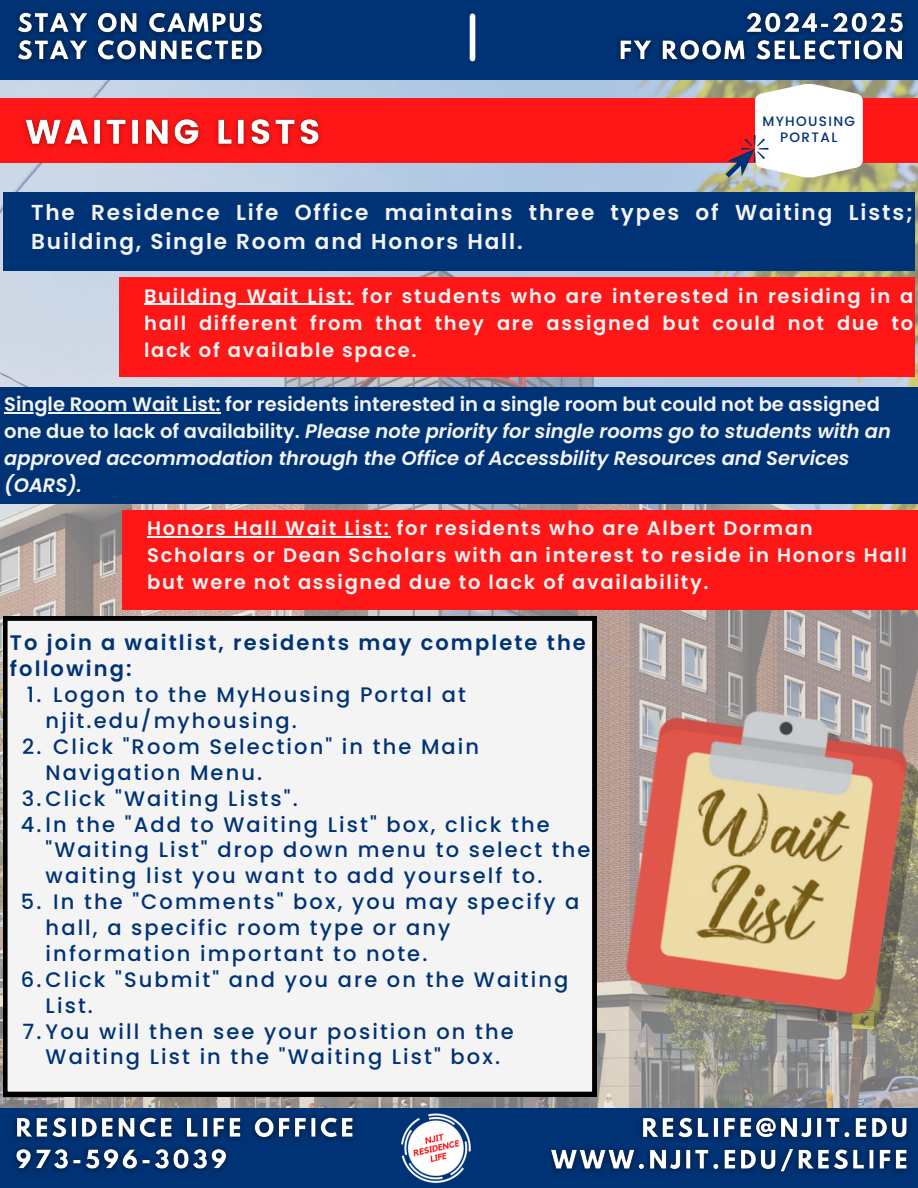
<style>
.page{position:relative;width:918px;height:1188px;background:#fff}
.page>*{position:absolute;margin:0;border:0;box-sizing:border-box;transform-origin:0 0}
.t1{font:600 21.6px/29.2px "Poppins";letter-spacing:.085em;color:#f4f4f4}
.t2{font:500 21px/25.8px "Poppins";letter-spacing:.1em;color:#003376}
.t3{font:600 21px/25.8px "Poppins";letter-spacing:.1em;color:#003376}
.t4{font:600 19.5px/27px "Poppins";letter-spacing:.085em;color:#f4f4f4;text-align:justify}
.t5{font:italic 600 19.5px/27px "Poppins";color:#f4f4f4}
.t6{font:500 13.65px/16.6px "Poppins";letter-spacing:.1em;color:#003376;text-align:center}
.s1{font-style:normal}
</style>
<div class="page">
<img style="left:0;top:80px;width:918px;height:1028px">
<div style="left:0;top:99px;width:918px;height:64px;background:#ff1616"></div>
<div style="left:0;top:0;width:918px;height:80px;background:#003376"></div>
<img style="left:17px;top:11px;width:248px;height:52px">
<img style="left:617px;top:11px;width:288px;height:52px">
<div style="left:470px;top:16px;width:5px;height:43px;background:#fff"></div>
<div style="left:0;top:1108px;width:918px;height:80px;background:#003376"></div>
<img style="left:0;top:1107px;width:369px;height:66px">
<img style="left:369px;top:1096px;width:134px;height:88px">
<img style="left:539px;top:1107px;width:379px;height:67px">
<div style="left:3px;top:192px;width:912px;height:79px;background:#003376"></div>
<img style="left:24px;top:118px;width:297px;height:30px">
<svg style="left:725px;top:84px;width:138px;height:94px"></svg>
<div style="left:120px;top:277px;width:795px;height:100px;background:#ff1616"></div>
<hr style="left:144px;top:304px;width:210px;height:1px;background:#f4f4f4">
<div style="left:0;top:387px;width:918px;height:117px;background:#003376"></div>
<div style="left:123px;top:510px;width:795px;height:100px;background:#ff1616"></div>
<hr style="left:147px;top:537px;width:244px;height:1px;background:#f4f4f4">
<div style="left:3px;top:616px;width:594px;height:480px;background:#f4f4f4"></div>
<img style="left:612px;top:692px;width:306px;height:348px">
<hr style="left:4px;top:412px;width:217px;height:1px;background:#f4f4f4">
<h3 class="t6" style="left:762px;top:113px;width:94px">MYHOUSING<br>PORTAL</h3>
<p class="t1" style="left:31px;top:198px;width:883px">The Residence Life Office maintains three types of Waiting Lists;<br>Building, Single Room and Honors Hall.</p>
<h5 class="t4" style="left:144px;top:282px;width:771px">Building Wait List: for students who are interested in residing in a hall different from that they are assigned but could not due to lack of available space.</h5>
<h3 class="t5" style="left:4px;top:391px;width:888px"><span class="s1">Single Room Wait List: for residents interested in a single room but could not be assigned one due to lack of availability.</span> Please note priority for single rooms go to students with an approved accommodation through the Office of Accessbility Resources and Services (OARS).</h3>
<h5 class="t4" style="left:147px;top:515px;width:761px;text-align:left">Honors Hall Wait List: for residents who are Albert Dorman<br>Scholars or Dean Scholars with an interest to reside in Honors Hall but were not assigned due to lack of availability.</h5>
<p class="t3" style="left:10px;top:630px;width:577px">To join a waitlist, residents may complete the following:</p>
<p class="t2" style="left:46px;top:682px;width:422px;text-indent:8px">Logon to the MyHousing Portal at njit.edu/myhousing.</p>
<p class="t2" style="left:27px;top:682px;width:16px">1.</p>
<p class="t2" style="left:46px;top:734px;width:435px;text-indent:8px">Click "Room Selection" in the Main<br>Navigation Menu.</p>
<p class="t2" style="left:22px;top:734px;width:21px">2.</p>
<p class="t2" style="left:22px;top:785px;width:278px">3.Click "Waiting Lists".</p>
<p class="t2" style="left:46px;top:811px;width:546px;text-indent:-25px">4.In the "Add to Waiting List" box, click the "Waiting List" drop down menu to select the waiting list you want to add yourself to.</p>
<p class="t2" style="left:46px;top:889px;width:535px;text-indent:8px">In the "Comments" box, you may specify a hall, a specific room type or any information important to note.</p>
<p class="t2" style="left:21px;top:889px;width:22px">5.</p>
<p class="t2" style="left:46px;top:967px;width:524px;text-indent:-25px">6.Click "Submit" and you are on the Waiting<br>List.</p>
<p class="t2" style="left:23px;top:1018px;width:493px;text-align:center">7.You will then see your position on the<br>Waiting List in the "Waiting List" box.</p>
</div>
